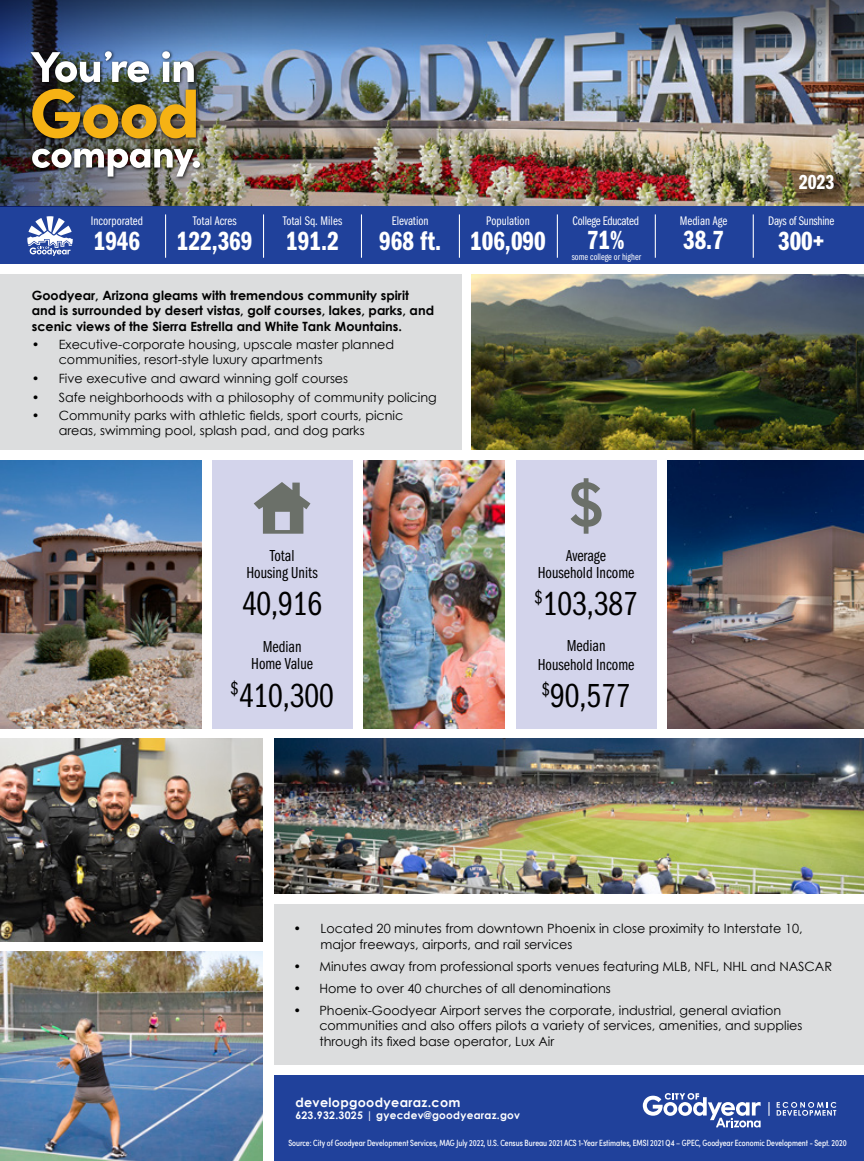
<style>
.page{position:relative;width:864px;height:1161px;background:#fff}
.page>*{position:absolute;margin:0;border:0;box-sizing:border-box;transform-origin:0 0}
.t1{font:34.5px "Franklin Gothic URW Com Boo";color:#000}
.t2{font:27.15px "Franklin Gothic URW Com Dem";color:#fff}
.t3{font:21px "Franklin Gothic URW Com Dem";color:#fff}
.t4{font:16.5px/17.1px "Franklin Gothic URW Com Boo";color:#000;text-align:center}
.t5{font:12.9px "Franklin Gothic URW Com Boo";color:#fff}
.t6{font:12.9px "Franklin Gothic URW Com Boo";letter-spacing:-.02em;color:#fff}
.t7{font:12.75px/15.3px "Century Gothic";color:#000}
.t8{font:700 12.75px/15.3px "Century Gothic";color:#000}
.t9{font:700 12.75px "Century Gothic";letter-spacing:.025em;color:#fff}
.t10{font:700 10.5px "Century Gothic";letter-spacing:.025em;color:#fff}
.t11{font:9.75px "Franklin Gothic URW Com Boo";color:#fff}
.t12{font:9px "Sofia Pro Condensed";color:#fff}
</style>
<div class="page">
<img style="left:0;top:739px;width:263px;height:202px">
<img style="left:0;top:952px;width:263px;height:209px">
<img style="left:282px;top:148px;width:582px;height:58px">
<div style="left:0;top:206px;width:864px;height:58px;background:#20419b"></div>
<div style="left:0;top:274px;width:461px;height:176px;background:#dcddde"></div>
<img style="left:364px;top:460px;width:140px;height:268px">
<div style="left:275px;top:904px;width:589px;height:160px;background:#dcddde"></div>
<div style="left:275px;top:1075px;width:589px;height:86px;background:#20419b"></div>
<img style="left:471px;top:274px;width:393px;height:176px">
<img style="left:667px;top:460px;width:197px;height:268px">
<img style="left:275px;top:739px;width:589px;height:154px">
<img style="left:0;top:460px;width:201px;height:268px">
<img style="left:282px;top:0;width:582px;height:148px">
<img style="left:0;top:0;width:282px;height:207px">
<div style="left:799px;top:173px;width:51px;height:31px;background:#000;opacity:.75"></div>
<div style="left:29px;top:49px;width:175px;height:132px;background:#000;opacity:.75"></div>
<img style="left:32px;top:89px;width:164px;height:49px">
<svg style="left:162px;top:51px;width:32px;height:31px"></svg>
<img style="left:32px;top:149px;width:162px;height:28px">
<div style="left:193px;top:161px;width:7px;height:7px;background:#fff;border-radius:50%"></div>
<img style="left:30px;top:51px;width:119px;height:31px">
<div style="left:516px;top:460px;width:140px;height:268px;background:#d3d4eb"></div>
<svg style="left:571px;top:478px;width:31px;height:56px"></svg>
<div style="left:212px;top:460px;width:140px;height:268px;background:#d3d4eb"></div>
<svg style="left:254px;top:482px;width:56px;height:52px"></svg>
<svg style="left:27px;top:216px;width:46px;height:40px"></svg>
<hr style="left:165px;top:214px;width:1px;height:44px;background:#fff">
<hr style="left:263px;top:214px;width:1px;height:44px;background:#fff">
<hr style="left:361px;top:214px;width:1px;height:44px;background:#fff">
<hr style="left:459px;top:214px;width:1px;height:44px;background:#fff">
<hr style="left:557px;top:214px;width:1px;height:44px;background:#fff">
<hr style="left:655px;top:214px;width:1px;height:44px;background:#fff">
<hr style="left:753px;top:214px;width:1px;height:44px;background:#fff">
<svg style="left:643px;top:1093px;width:118px;height:35px"></svg>
<svg style="left:777px;top:1102px;width:59px;height:14px"></svg>
<svg style="left:768px;top:1102px;width:2px;height:14px"></svg>
<h3 class="t3" style="left:799px;top:168px;width:37px">2023</h3>
<p class="t5" style="left:91px;top:212px;width:54px">Incorporated</p>
<h2 class="t2" style="left:94px;top:223px;width:48px">1946</h2>
<p class="t5" style="left:193px;top:212px;width:45px">Total Acres</p>
<h2 class="t2" style="left:177px;top:223px;width:77px">122,369</h2>
<p class="t5" style="left:283px;top:212px;width:61px">Total Sq. Miles</p>
<h2 class="t2" style="left:286px;top:223px;width:54px">191.2</h2>
<p class="t5" style="left:392px;top:212px;width:38px">Elevation</p>
<h2 class="t2" style="left:379px;top:223px;width:63px">968 ft.</h2>
<p class="t5" style="left:486px;top:212px;width:45px">Population</p>
<h2 class="t2" style="left:470px;top:223px;width:77px">106,090</h2>
<p class="t6" style="left:573px;top:212px;width:68px">College Educated</p>
<h2 class="t2" style="left:587px;top:221px;width:39px">71%</h2>
<p class="t11" style="left:572px;top:250px;width:71px">some college or higher</p>
<p class="t5" style="left:680px;top:212px;width:49px">Median Age</p>
<h2 class="t2" style="left:683px;top:221px;width:42px">38.7</h2>
<p class="t5" style="left:768px;top:212px;width:68px">Days of Sunshine</p>
<h2 class="t2" style="left:778px;top:223px;width:48px">300+</h2>
<p class="t8" style="left:32px;top:287px;width:404px">Goodyear, Arizona gleams with tremendous community spirit and is surrounded by desert vistas, golf courses, lakes, parks, and scenic views of the Sierra Estrella and White Tank Mountains.</p>
<p class="t7" style="left:59px;top:337px;width:337px;text-indent:-27px">• Executive-corporate housing, upscale master planned communities, resort-style luxury apartments</p>
<p class="t7" style="left:32px;top:371px;width:318px">• Five executive and award winning golf courses</p>
<p class="t7" style="left:32px;top:389px;width:406px">• Safe neighborhoods with a philosophy of community policing</p>
<p class="t7" style="left:59px;top:408px;width:346px;text-indent:-27px">• Community parks with athletic fields, sport courts, picnic areas, swimming pool, splash pad, and dog parks</p>
<p class="t4" style="left:246px;top:546px;width:73px">Total<br>Housing Units</p>
<h1 class="t1" style="left:242px;top:581px;width:82px">40,916</h1>
<p class="t4" style="left:251px;top:637px;width:63px">Median<br>Home Value</p>
<h1 class="t1" style="left:230px;top:672px;width:105px"><sup>$</sup>410,300</h1>
<p class="t4" style="left:538px;top:546px;width:98px">Average<br>Household Income</p>
<h1 class="t1" style="left:534px;top:581px;width:105px"><sup>$</sup>103,387</h1>
<p class="t4" style="left:538px;top:636px;width:98px;line-height:18.6px">Median<br>Household Income</p>
<h1 class="t1" style="left:542px;top:672px;width:91px"><sup>$</sup>90,577</h1>
<p class="t7" style="left:321px;top:921px;width:484px;text-indent:-27px">• Located 20 minutes from downtown Phoenix in close proximity to Interstate 10, major freeways, airports, and rail services</p>
<p class="t7" style="left:294px;top:958px;width:540px">• Minutes away from professional sports venues featuring MLB, NFL, NHL and NASCAR</p>
<p class="t7" style="left:294px;top:980px;width:319px">• Home to over 40 churches of all denominations</p>
<p class="t7" style="left:319px;top:1002px;width:485px;text-indent:-26px">• Phoenix-Goodyear Airport serves the corporate, industrial, general aviation communities and also offers pilots a variety of services, amenities, and supplies through its fixed base operator, Lux Air</p>
<p class="t9" style="left:295px;top:1092px;width:167px">developgoodyearaz.com</p>
<p class="t10" style="left:295px;top:1107px;width:226px">623.932.3025 | gyecdev@goodyearaz.gov</p>
<p class="t12" style="left:288px;top:1136px;width:560px">Source: City of Goodyear Development Services, MAG July 2022, U.S. Census Bureau 2021 ACS 1-Year Estimates, EMSI 2021 Q4 – GPEC, Goodyear Economic Development - Sept. 2020</p>
</div>
